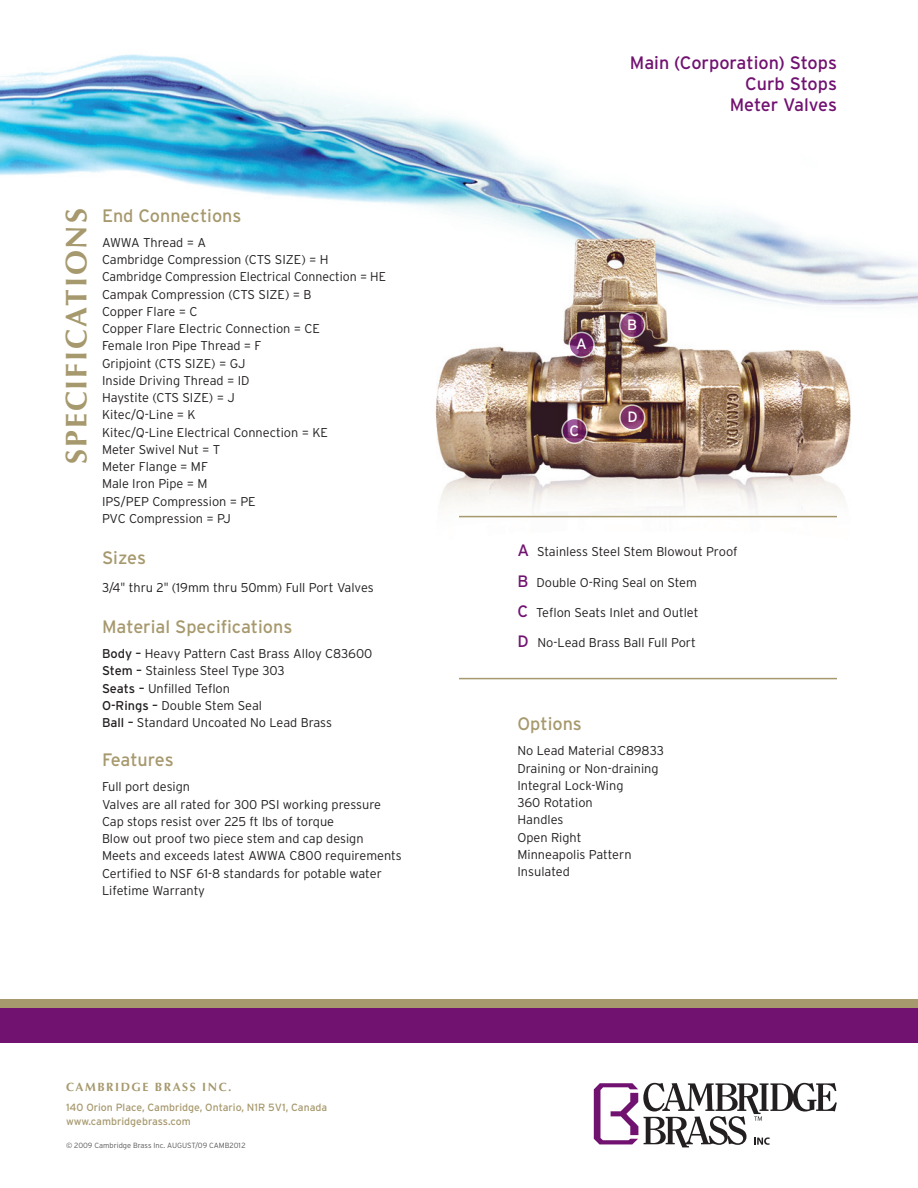
<style>
.page{position:relative;width:918px;height:1188px;background:#fff}
.page>*{position:absolute;margin:0;border:0;box-sizing:border-box;transform-origin:0 0}
.t1{font:700 30px "Optima";letter-spacing:.06em;color:#a7996e}
.t2{font:18px "Interstate";color:#a7996e}
.t3{font:18px "Interstate";color:#711271}
.t4{font:15px "Interstate";color:#fff}
.t5{font:300 12.75px "Interstate";color:#231f20}
.t6{font:700 12px "Optima";letter-spacing:.13em;color:#a7996e}
.t7{font:10.5px "Interstate";color:#a7996e}
.t8{font:300 7.5px "Interstate";color:#57585a}
.s1{font-size:10.5px}
.s2{font-weight:400}
.s3{font-weight:400;font-size:16.5px;color:#711271}
</style>
<div class="page">
<img style="left:0;top:54px;width:918px;height:626px">
<div style="left:0;top:1007px;width:918px;height:35px;background:#711271"></div>
<div style="left:0;top:999px;width:918px;height:9px;background:#a7996e"></div>
<svg style="left:594px;top:1083px;width:243px;height:64px"></svg>
<svg style="left:562px;top:418px;width:25px;height:25px"></svg>
<div style="left:561px;top:418px;width:27px;height:26px;border:2px solid #fff;border-radius:50%"></div>
<svg style="left:569px;top:332px;width:25px;height:25px"></svg>
<div style="left:568px;top:332px;width:27px;height:26px;border:2px solid #fff;border-radius:50%"></div>
<svg style="left:620px;top:313px;width:25px;height:25px"></svg>
<div style="left:619px;top:312px;width:26px;height:26px;border:2px solid #fff;border-radius:50%"></div>
<svg style="left:620px;top:405px;width:25px;height:25px"></svg>
<div style="left:619px;top:404px;width:26px;height:27px;border:2px solid #fff;border-radius:50%"></div>
<hr style="left:459px;top:516px;width:378px;height:1px;background:#a7996e">
<hr style="left:459px;top:678px;width:378px;height:1px;background:#a7996e">
<p class="t1" style="left:59px;top:464px;width:254px;rotate:-90deg">SPECI FICATIONS</p>
<p class="t2" style="left:102px;top:205px;width:141px">End Connections</p>
<p class="t5" style="left:102px;top:235px;width:106px">AWWA Thread = A</p>
<p class="t5" style="left:102px;top:252px;width:228px">Cambridge Compression (CTS SIZE) = H</p>
<p class="t5" style="left:102px;top:270px;width:286px">Cambridge Compression Electrical Connection = HE</p>
<p class="t5" style="left:102px;top:287px;width:211px">Campak Compression (CTS SIZE) = B</p>
<p class="t5" style="left:102px;top:304px;width:97px">Copper Flare = C</p>
<p class="t5" style="left:102px;top:321px;width:219px">Copper Flare Electric Connection = CE</p>
<p class="t5" style="left:102px;top:339px;width:161px">Female Iron Pipe Thread = F</p>
<p class="t5" style="left:102px;top:356px;width:145px">Gripjoint (CTS SIZE) = GJ</p>
<p class="t5" style="left:102px;top:373px;width:149px">Inside Driving Thread = ID</p>
<p class="t5" style="left:102px;top:390px;width:134px">Haystite (CTS SIZE) = J</p>
<p class="t5" style="left:102px;top:408px;width:95px">Kitec/Q-Line = K</p>
<p class="t5" style="left:102px;top:425px;width:228px">Kitec/Q-Line Electrical Connection = KE</p>
<p class="t5" style="left:102px;top:442px;width:120px">Meter Swivel Nut = T</p>
<p class="t5" style="left:102px;top:459px;width:108px">Meter Flange = MF</p>
<p class="t5" style="left:102px;top:477px;width:107px">Male Iron Pipe = M</p>
<p class="t5" style="left:102px;top:494px;width:155px">IPS/PEP Compression = PE</p>
<p class="t5" style="left:102px;top:511px;width:130px">PVC Compression = PJ</p>
<p class="t2" style="left:102px;top:548px;width:46px">Sizes</p>
<p class="t5" style="left:102px;top:580px;width:273px">3/4<span class="s1">"</span> thru 2<span class="s1">"</span> (19mm thru 50mm) Full Port Valves</p>
<p class="t2" style="left:102px;top:616px;width:192px">Material Specifications</p>
<p class="t5" style="left:102px;top:646px;width:272px"><span class="s2">Body –</span> Heavy Pattern Cast Brass Alloy C83600</p>
<p class="t5" style="left:102px;top:664px;width:184px"><span class="s2">Stem –</span> Stainless Steel Type 303</p>
<p class="t5" style="left:102px;top:681px;width:130px"><span class="s2">Seats –</span> Unfilled Teflon</p>
<p class="t5" style="left:102px;top:698px;width:162px"><span class="s2">O-Rings –</span> Double Stem Seal</p>
<p class="t5" style="left:102px;top:715px;width:232px"><span class="s2">Ball –</span> Standard Uncoated No Lead Brass</p>
<p class="t2" style="left:102px;top:750px;width:73px">Features</p>
<p class="t5" style="left:102px;top:780px;width:90px">Full port design</p>
<p class="t5" style="left:102px;top:797px;width:281px">Valves are all rated for 300 PSI working pressure</p>
<p class="t5" style="left:102px;top:814px;width:234px">Cap stops resist over 225 ft lbs of torque</p>
<p class="t5" style="left:102px;top:832px;width:263px">Blow out proof two piece stem and cap design</p>
<p class="t5" style="left:102px;top:849px;width:301px">Meets and exceeds latest AWWA C800 requirements</p>
<p class="t5" style="left:102px;top:866px;width:281px">Certified to NSF 61-8 standards for potable water</p>
<p class="t5" style="left:102px;top:883px;width:104px">Lifetime Warranty</p>
<p class="t6" style="left:66px;top:1080px;width:145px">CAMBRIDGE BRASS INC</p>
<p class="t6" style="left:228px;top:1080px;width:5px">.</p>
<p class="t7" style="left:66px;top:1101px;width:263px">140 Orion Place, Cambridge, Ontario, N1R 5V1, Canada</p>
<p class="t7" style="left:66px;top:1115px;width:126px">www.cambridgebrass.com</p>
<p class="t8" style="left:66px;top:1142px;width:181px">© 2009 Cambridge Brass Inc. AUGUST/09 CAMB2012</p>
<p class="t3" style="left:630px;top:52px;width:209px">Main (Corporation) Stops</p>
<p class="t3" style="left:745px;top:73px;width:93px">Curb Stops</p>
<p class="t3" style="left:730px;top:94px;width:109px">Meter Valves</p>
<p class="t4" style="left:576px;top:336px;width:12px">A</p>
<p class="t4" style="left:569px;top:422px;width:11px">C</p>
<p class="t4" style="left:627px;top:316px;width:12px">B</p>
<p class="t4" style="left:628px;top:409px;width:12px">D</p>
<p class="t5" style="left:518px;top:545px;width:222px"><span class="s3">A</span> Stainless Steel Stem Blowout Proof</p>
<p class="t5" style="left:518px;top:575px;width:181px"><span class="s3">B</span> Double O-Ring Seal on Stem</p>
<p class="t5" style="left:518px;top:605px;width:183px"><span class="s3">C</span> Teflon Seats Inlet and Outlet</p>
<p class="t5" style="left:518px;top:636px;width:180px"><span class="s3">D</span> No-Lead Brass Ball Full Port</p>
<p class="t2" style="left:518px;top:714px;width:66px">Options</p>
<p class="t5" style="left:518px;top:744px;width:148px">No Lead Material C89833</p>
<p class="t5" style="left:518px;top:761px;width:143px">Draining or Non-draining</p>
<p class="t5" style="left:518px;top:778px;width:107px">Integral Lock-Wing</p>
<p class="t5" style="left:518px;top:795px;width:77px">360 Rotation</p>
<p class="t5" style="left:518px;top:813px;width:47px">Handles</p>
<p class="t5" style="left:518px;top:830px;width:66px">Open Right</p>
<p class="t5" style="left:518px;top:847px;width:116px">Minneapolis Pattern</p>
<p class="t5" style="left:518px;top:864px;width:54px">Insulated</p>
</div>
